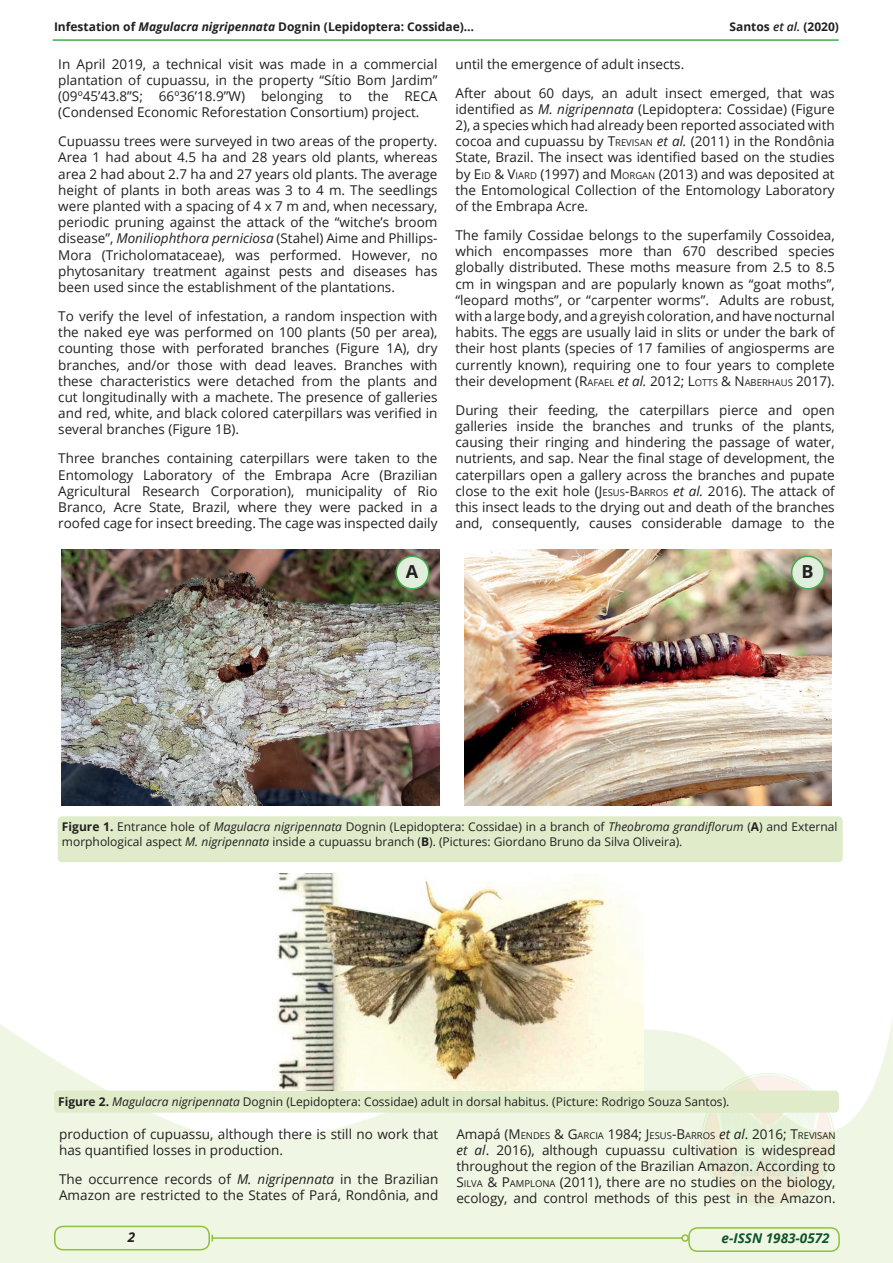
<style>
.page{position:relative;width:893px;height:1263px;background:#fff}
.page>*{position:absolute;margin:0;border:0;box-sizing:border-box;transform-origin:0 0}
.t1{font:700 18px "Open Sans";color:#231f20}
.t2{font:13.5px/16.2px "Open Sans";color:#231f20;text-align:justify}
.t3{font:italic 700 13.5px "Open Sans";color:#0d552a}
.t4{font:italic 700 13.5px "Open Sans";color:#231f20}
.Legenda{font:12px/14.4px "Open Sans";color:#231f20}
.t5{font:700 12px "Open Sans";color:#231f20}
.t6{font:9.45px "Open Sans";color:#231f20}
.s1{font-style:italic}
.s2{font-weight:600;font-style:italic}
.s3{font-style:inherit}
.s4{font-size:9.45px}
.s5{font-weight:700}
.s6{font-size:13.5px}
.s7{font-style:italic;font-size:13.5px}
</style>
<div class="page">
<img style="left:0;top:1018px;width:893px;height:245px">
<div style="left:54px;top:1226px;width:156px;height:24px;border:2px solid #90bf3e;border-radius:9px"></div>
<div style="left:688px;top:1227px;width:152px;height:25px;border:2px solid #90bf3e;border-radius:9px"></div>
<hr style="left:212px;top:1237px;width:470px;height:2px;background:#90bf3e">
<div style="left:681px;top:1234px;width:8px;height:8px;border:2px solid #90bf3e;border-radius:50%"></div>
<img style="left:701px;top:1073px;width:133px;height:133px">
<hr style="left:53px;top:39px;width:785px;height:2px;background:#40ae49">
<div style="left:58px;top:816px;width:785px;height:46px;background:#dfebc9;border-radius:4px"></div>
<img style="left:61px;top:550px;width:378px;height:255px">
<img style="left:464px;top:550px;width:367px;height:255px">
<div style="left:54px;top:1091px;width:785px;height:21px;background:#dfebc9;border-radius:4px"></div>
<img style="left:248px;top:873px;width:396px;height:218px">
<div style="left:792px;top:556px;width:32px;height:33px;background:#e1eedd;border-radius:50%"></div>
<div style="left:791px;top:555px;width:34px;height:34px;border:2px solid #40ae49;border-radius:50%"></div>
<div style="left:396px;top:556px;width:33px;height:33px;background:#e1eedd;border-radius:50%"></div>
<div style="left:395px;top:555px;width:34px;height:34px;border:2px solid #40ae49;border-radius:50%"></div>
<p class="t5" style="left:54px;top:18px;width:422px">Infestation of <span class="s1">Magulacra nigripennata</span> Dognin (Lepidoptera: Cossidae)…</p>
<p class="t5" style="left:730px;top:18px;width:111px">Santos <span class="s2">et al.</span> (2020)</p>
<p class="t2" style="left:58px;top:55px;width:381px">In April 2019, a technical visit was made in a commercial plantation of cupuassu, in the property “Sítio Bom Jardim” (09º45’43.8”S; 66º36’18.9”W) belonging to the RECA (Condensed Economic Reforestation Consortium) project.</p>
<p class="t2" style="left:58px;top:133px;width:381px">Cupuassu trees were surveyed in two areas of the property.<br>Area 1 had about 4.5 ha and 28 years old plants, whereas area 2 had about 2.7 ha and 27 years old plants. The average height of plants in both areas was 3 to 4 m. The seedlings were planted with a spacing of 4 x 7 m and, when necessary, periodic pruning against the attack of the “witche’s broom disease”, <span class="s1">Moniliophthora perniciosa</span> (Stahel) Aime and Phillips-Mora (Tricholomataceae), was performed. However, no phytosanitary treatment against pests and diseases has been used since the establishment of the plantations.</p>
<p class="t2" style="left:58px;top:308px;width:381px">To verify the level of infestation, a random inspection with the naked eye was performed on 100 plants (50 per area), counting those with perforated branches (Figure 1A), dry branches, and/or those with dead leaves. Branches with these characteristics were detached from the plants and cut longitudinally with a machete. The presence of galleries and red, white, and black colored caterpillars was verified in several branches (Figure 1B).</p>
<p class="t2" style="left:58px;top:450px;width:381px">Three branches containing caterpillars were taken to the Entomology Laboratory of the Embrapa Acre (Brazilian Agricultural Research Corporation), municipality of Rio Branco, Acre State, Brazil, where they were packed in a roofed cage for insect breeding. The cage was inspected daily</p>
<p class="t2" style="left:455px;top:55px;width:230px">until the emergence of adult insects.</p>
<p class="t2" style="left:455px;top:84px;width:381px">After about 60 days, an adult insect emerged, that was identified as <span class="s1">M. nigripennata</span> (Lepidoptera: Cossidae) (Figure 2), a species which had already been reported associated with cocoa and cupuassu by <span class="s3">T</span><span class="s4">REVISAN</span> <span class="s1">et al.</span> (2011) in the Rondônia State, Brazil. The insect was identified based on the studies by <span class="s3">E</span> <span class="s4">ID</span> <span class="s3">&amp; V</span><span class="s4">IARD</span> (1997) and <span class="s3">M</span> <span class="s4">ORGAN</span> (2013) and was deposited at the Entomological Collection of the Entomology Laboratory of the Embrapa Acre.</p>
<p class="t2" style="left:455px;top:227px;width:381px">The family Cossidae belongs to the superfamily Cossoidea, which encompasses more than 670 described species globally distributed. These moths measure from 2.5 to 8.5 cm in wingspan and are popularly known as “goat moths”, “leopard moths”, or “carpenter worms”. Adults are robust, with a large body, and a greyish coloration, and have nocturnal habits. The eggs are usually laid in slits or under the bark of their host plants (species of 17 families of angiosperms are currently known), requiring one to four years to complete their development (<span class="s3">R</span><span class="s4">AFAEL</span> <span class="s1">et al.</span> 2012; <span class="s3">L</span><span class="s4">OTTS</span> <span class="s3">&amp; N</span><span class="s4">ABERHAUS</span> 2017).</p>
<p class="t2" style="left:455px;top:401px;width:381px">During their feeding, the caterpillars pierce and open galleries inside the branches and trunks of the plants, causing their ringing and hindering the passage of water, nutrients, and sap. Near the final stage of development, the caterpillars open a gallery across the branches and pupate close to the exit hole (<span class="s3">J</span><span class="s4">ESUS</span><span class="s3">-B</span><span class="s4">ARROS</span> <span class="s1">et al.</span> 2016). The attack of this insect leads to the drying out and death of the branches and, consequently, causes considerable damage to the</p>
<p class="t1" style="left:406px;top:559px;width:14px">A</p>
<p class="t1" style="left:801px;top:559px;width:14px">B</p>
<p class="Legenda" style="left:62px;top:819px;width:777px"><span class="s5">Figure 1.</span> Entrance hole of <span class="s1">Magulacra nigripennata</span> Dognin (Lepidoptera: Cossidae) in a branch of <span class="s1">Theobroma grandiflorum</span> (<span class="s5">A</span>) and External morphological aspect <span class="s1">M. nigripennata</span> inside a cupuassu branch (<span class="s5">B</span>). (Pictures: Giordano Bruno da Silva Oliveira).</p>
<p class="Legenda" style="left:58px;top:1094px;width:673px"><span class="s5">Figure 2.</span> <span class="s1">Magulacra nigripennata</span> Dognin (Lepidoptera: Cossidae) adult in dorsal habitus. (Picture: Rodrigo Souza Santos).</p>
<p class="t2" style="left:59px;top:1125px;width:381px">production of cupuassu, although there is still no work that has quantified losses in production.</p>
<p class="t2" style="left:59px;top:1170px;width:381px">The occurrence records of <span class="s1">M. nigripennata</span> in the Brazilian<br>Amazon are restricted to the States of Pará, Rondônia, and</p>
<p class="t6" style="left:456px;top:1128px;width:381px"><span class="s6">Amapá (</span><span class="s6">M</span> ENDES <span class="s6">&amp; G</span>ARCIA <span class="s6">1984;</span> <span class="s6">J</span>ESUS<span class="s6">-B</span>ARROS <span class="s7">et al</span><span class="s6">. 2016;</span> <span class="s6">T</span>REVISAN</p>
<p class="t2" style="left:456px;top:1141px;width:381px"><span class="s1">et al</span>. 2016), although cupuassu cultivation is widespread throughout the region of the Brazilian Amazon. According to <span class="s3">S</span><span class="s4">ILVA</span> &amp; <span class="s3">P</span><span class="s4">AMPLONA</span> (2011), there are no studies on the biology, ecology, and control methods of this pest in the Amazon.</p>
<p class="t4" style="left:128px;top:1227px;width:9px">2</p>
<p class="t3" style="left:722px;top:1229px;width:110px">e-ISSN 1983-0572</p>
</div>
